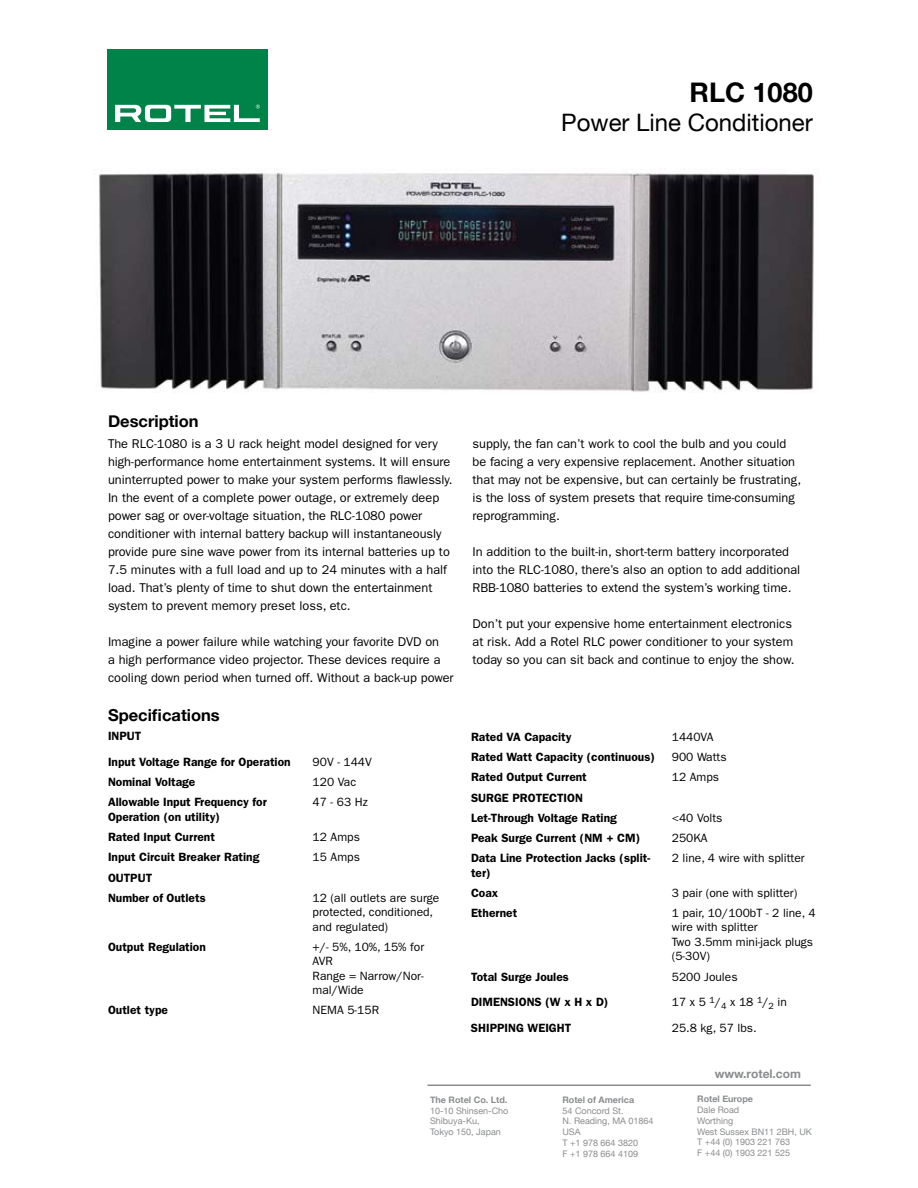
<style>
.page{position:relative;width:918px;height:1188px;background:#fff}
.page>*{position:absolute;margin:0;border:0;box-sizing:border-box;transform-origin:0 0}
.t1{font:700 27px "Helvetica Neue";color:#000}
.t2{font:24px "Helvetica Neue";color:#000}
.t3{font:700 16.5px "Helvetica Neue";color:#000}
.t4{font:12.75px/18px "ITC Franklin Gothic Std";color:#000}
.t5{font:600 12px/14.4px "ITC Franklin Gothic Std";color:#000}
.t6{font:12px/14.4px "ITC Franklin Gothic Std";color:#000}
.t7{font:700 12px "Helvetica Neue";color:#8a8c8e}
.t8{font:9px/10.8px "Helvetica Neue";color:#8a8c8e}
.t9{font:700 9px "Helvetica Neue";color:#8a8c8e}
</style>
<div class="page">
<div style="left:107px;top:50px;width:161px;height:80px;background:#008348"></div>
<svg style="left:115px;top:105px;width:145px;height:17px"></svg>
<img style="left:99px;top:173px;width:715px;height:219px">
<hr style="left:428px;top:1085px;width:383px;height:1px;background:#8a8c8e">
<h1 class="t1" style="left:690px;top:76px;width:125px">RLC 1080</h1>
<h2 class="t2" style="left:561px;top:108px;width:253px">Power Line Conditioner</h2>
<p class="t3" style="left:108px;top:411px;width:92px">Description</p>
<p class="t4" style="left:108px;top:435px;width:346px">The RLC-1080 is a 3 U rack height model designed for very high-performance home entertainment systems. It will ensure uninterrupted power to make your system performs flawlessly.<br>In the event of a complete power outage, or extremely deep power sag or over-voltage situation, the RLC-1080 power conditioner with internal battery backup will instantaneously provide pure sine wave power from its internal batteries up to 7.5 minutes with a full load and up to 24 minutes with a half load. That’s plenty of time to shut down the entertainment system to prevent memory preset loss, etc.</p>
<p class="t4" style="left:108px;top:633px;width:347px">Imagine a power failure while watching your favorite DVD on<br>a high performance video projector. These devices require a cooling down period when turned off. Without a back-up power</p>
<p class="t3" style="left:108px;top:705px;width:113px">Specifications</p>
<p class="t5" style="left:108px;top:723px;width:184px;line-height:25.8px">INPUT<br>Input Voltage Range for Operation</p>
<p class="t6" style="left:313px;top:755px;width:61px">90V - 144V</p>
<p class="t5" style="left:108px;top:775px;width:89px">Nominal Voltage</p>
<p class="t6" style="left:313px;top:775px;width:45px">120 Vac</p>
<p class="t5" style="left:108px;top:795px;width:160px">Allowable Input Frequency for<br>Operation (on utility)</p>
<p class="t6" style="left:313px;top:795px;width:57px">47 - 63 Hz</p>
<p class="t5" style="left:108px;top:830px;width:108px">Rated Input Current</p>
<p class="t6" style="left:313px;top:830px;width:49px">12 Amps</p>
<p class="t5" style="left:108px;top:850px;width:153px">Input Circuit Breaker Rating</p>
<p class="t6" style="left:313px;top:850px;width:49px">15 Amps</p>
<p class="t5" style="left:108px;top:867px;width:99px;line-height:20.2px">OUTPUT<br>Number of Outlets</p>
<p class="t6" style="left:313px;top:891px;width:128px">12 (all outlets are surge protected, conditioned, and regulated)</p>
<p class="t5" style="left:108px;top:939px;width:99px">Output Regulation</p>
<p class="t6" style="left:313px;top:940px;width:113px">+/- 5%, 10%, 15% for<br>AVR<br>Range = Narrow/Nor&shy;mal/Wide</p>
<p class="t5" style="left:108px;top:1003px;width:61px">Outlet type</p>
<p class="t6" style="left:313px;top:1003px;width:68px">NEMA 5-15R</p>
<p class="t4" style="left:472px;top:435px;width:330px">supply, the fan can’t work to cool the bulb and you could be facing a very expensive replacement. Another situation that may not be expensive, but can certainly be frustrating, is the loss of system presets that require time-consuming reprogramming.</p>
<p class="t4" style="left:472px;top:543px;width:329px">In addition to the built-in, short-term battery incorporated into the RLC-1080, there’s also an option to add additional<br>RBB-1080 batteries to extend the system’s working time.</p>
<p class="t4" style="left:472px;top:615px;width:324px">Don’t put your expensive home entertainment electronics at risk. Add a Rotel RLC power conditioner to your system today so you can sit back and continue to enjoy the show.</p>
<p class="t5" style="left:471px;top:730px;width:102px">Rated VA Capacity</p>
<p class="t6" style="left:672px;top:730px;width:43px">1440VA</p>
<p class="t5" style="left:471px;top:750px;width:185px">Rated Watt Capacity (continuous)</p>
<p class="t6" style="left:672px;top:750px;width:56px">900 Watts</p>
<p class="t5" style="left:471px;top:770px;width:117px">Rated Output Current</p>
<p class="t6" style="left:672px;top:770px;width:49px">12 Amps</p>
<p class="t5" style="left:471px;top:787px;width:147px;line-height:20.2px">SURGE PROTECTION<br>Let-Through Voltage Rating</p>
<p class="t6" style="left:672px;top:811px;width:52px">&lt;40 Volts</p>
<p class="t5" style="left:471px;top:831px;width:171px">Peak Surge Current (NM + CM)</p>
<p class="t6" style="left:672px;top:831px;width:37px">250KA</p>
<p class="t5" style="left:471px;top:851px;width:181px">Data Line Protection Jacks (split&shy;ter)</p>
<p class="t6" style="left:672px;top:851px;width:134px">2 line, 4 wire with splitter</p>
<p class="t5" style="left:471px;top:886px;width:29px">Coax</p>
<p class="t6" style="left:672px;top:886px;width:127px">3 pair (one with splitter)</p>
<p class="t5" style="left:471px;top:906px;width:48px">Ethernet</p>
<p class="t6" style="left:672px;top:906px;width:145px">1 pair, 10/100bT - 2 line, 4 wire with splitter<br>Two 3.5mm mini-jack plugs (5-30V)</p>
<p class="t5" style="left:471px;top:969px;width:99px">Total Surge Joules</p>
<p class="t6" style="left:672px;top:969px;width:67px">5200 Joules</p>
<p class="t5" style="left:471px;top:995px;width:139px">DIMENSIONS (W x H x D)</p>
<p class="t6" style="left:672px;top:995px;width:117px">17 x 5 <sup>1</sup>/<sub>4</sub> x 18 <sup>1</sup>/<sub>2</sub> in</p>
<p class="t5" style="left:471px;top:1021px;width:102px">SHIPPING WEIGHT</p>
<p class="t6" style="left:672px;top:1021px;width:86px">25.8 kg, 57 lbs.</p>
<p class="t7" style="left:715px;top:1066px;width:88px">www.rotel.com</p>
<p class="t9" style="left:430px;top:1094px;width:79px">The Rotel Co. Ltd.</p>
<p class="t8" style="left:430px;top:1105px;width:80px">10-10 Shinsen-Cho<br>Shibuya-Ku,<br>Tokyo 150, Japan</p>
<p class="t9" style="left:563px;top:1094px;width:73px">Rotel of America</p>
<p class="t8" style="left:563px;top:1105px;width:93px">54 Concord St.<br>N. Reading, MA 01864<br>USA<br>T +1 978 664 3820<br>F +1 978 664 4109</p>
<p class="t9" style="left:697px;top:1094px;width:57px">Rotel Europe</p>
<p class="t8" style="left:697px;top:1104px;width:116px">Dale Road<br>Worthing<br>West Sussex BN11 2BH, UK<br>T +44 (0) 1903 221 763<br>F +44 (0) 1903 221 525</p>
</div>
